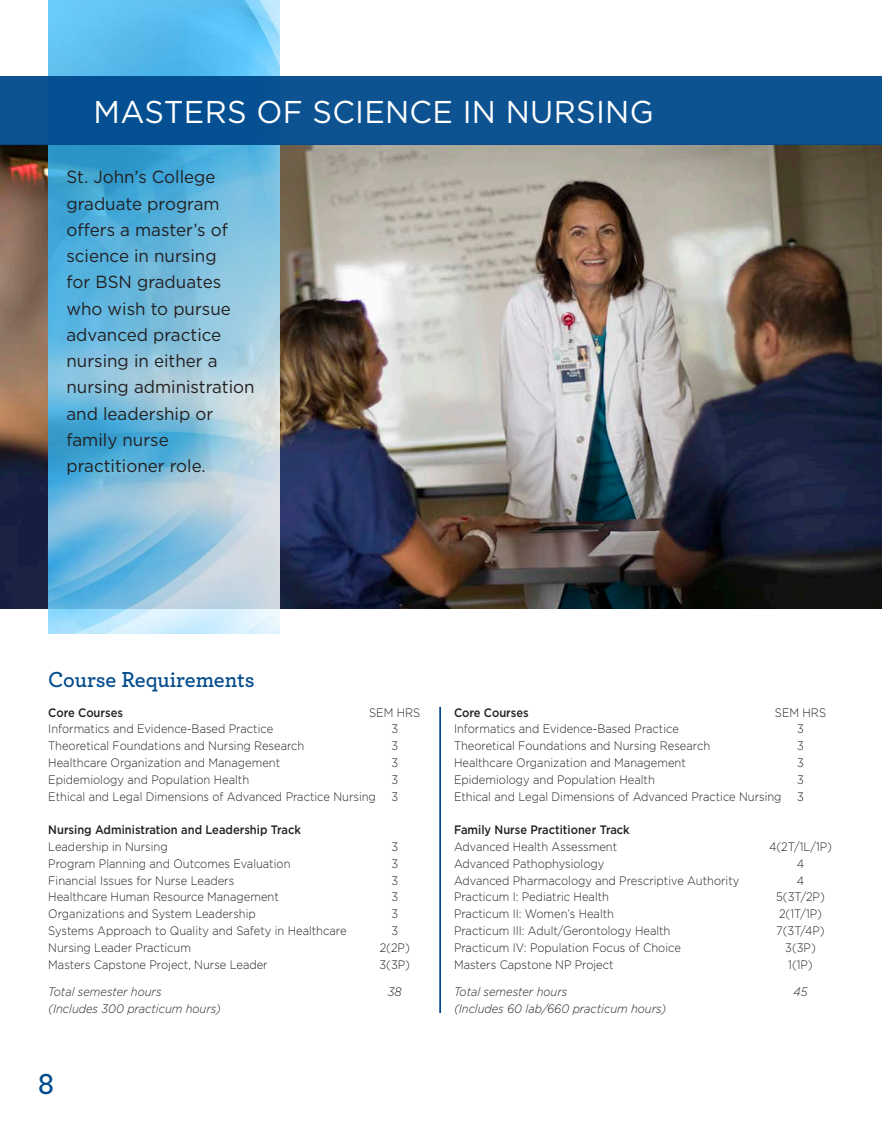
<style>
.page{position:relative;width:882px;height:1134px;background:#fff}
.page>*{position:absolute;margin:0;border:0;box-sizing:border-box;transform-origin:0 0}
.t1{font:31.5px "Gotham";letter-spacing:.01em;color:#fff}
.t2{font:600 31.5px "Archer";color:#004a8d}
.t3{font:600 22.75px "Archer";color:#004a8d}
.t4{font:17.5px/26.2px "Gotham";color:#231f20}
.t5{font:300 12.25px "Gotham";color:#231f20;scale:.91 1}
.t6{font:italic 300 12.25px "Gotham";color:#231f20;scale:.91 1}
.t7{font:500 12.25px "Gotham";color:#231f20;scale:.91 1}
</style>
<div class="page">
<img style="left:0;top:145px;width:882px;height:464px">
<img style="left:48px;top:0;width:232px;height:634px">
<div style="left:0;top:76px;width:882px;height:69px;background:#0d5392"></div>
<hr style="left:439px;top:707px;width:2px;height:306px;background:#004a8d">
<p class="t1" style="left:94px;top:92px;width:562px">MASTERS OF SCIENCE IN NURSING</p>
<p class="t4" style="left:66px;top:164px;width:151px">St. John’s College</p>
<p class="t4" style="left:66px;top:190px;width:155px">graduate program</p>
<p class="t4" style="left:66px;top:216px;width:163px">offers a master’s of</p>
<p class="t4" style="left:66px;top:242px;width:152px">science in nursing</p>
<p class="t4" style="left:66px;top:269px;width:156px">for BSN graduates</p>
<p class="t4" style="left:66px;top:295px;width:166px">who wish to pursue advanced practice</p>
<p class="t4" style="left:66px;top:347px;width:153px">nursing in either a</p>
<p class="t4" style="left:66px;top:374px;width:190px">nursing administration and leadership or</p>
<p class="t4" style="left:66px;top:426px;width:104px">family nurse</p>
<p class="t4" style="left:66px;top:452px;width:141px">practitioner role.</p>
<p class="t3" style="left:48px;top:663px;width:208px">Course Requirements</p>
<p class="t7" style="left:48px;top:704px;width:84px">Core Courses</p>
<p class="t5" style="left:369px;top:705px;width:58px">SEM HRS</p>
<p class="t5" style="left:48px;top:721px;width:249px">Informatics and Evidence-Based Practice</p>
<p class="t5" style="left:391px;top:721px;width:9px">3</p>
<p class="t5" style="left:48px;top:738px;width:283px">Theoretical Foundations and Nursing Research</p>
<p class="t5" style="left:391px;top:738px;width:9px">3</p>
<p class="t5" style="left:48px;top:755px;width:256px">Healthcare Organization and Management</p>
<p class="t5" style="left:391px;top:755px;width:9px">3</p>
<p class="t5" style="left:48px;top:772px;width:222px">Epidemiology and Population Health</p>
<p class="t5" style="left:391px;top:772px;width:9px">3</p>
<p class="t5" style="left:48px;top:789px;width:362px">Ethical and Legal Dimensions of Advanced Practice Nursing</p>
<p class="t5" style="left:391px;top:789px;width:9px">3</p>
<p class="t7" style="left:48px;top:822px;width:279px">Nursing Administration and Leadership Track</p>
<p class="t5" style="left:48px;top:839px;width:133px">Leadership in Nursing</p>
<p class="t5" style="left:391px;top:839px;width:9px">3</p>
<p class="t5" style="left:48px;top:856px;width:268px">Program Planning and Outcomes Evaluation</p>
<p class="t5" style="left:391px;top:856px;width:9px">3</p>
<p class="t5" style="left:48px;top:873px;width:206px">Financial Issues for Nurse Leaders</p>
<p class="t5" style="left:391px;top:873px;width:9px">3</p>
<p class="t5" style="left:48px;top:889px;width:255px">Healthcare Human Resource Management</p>
<p class="t5" style="left:391px;top:889px;width:9px">3</p>
<p class="t5" style="left:48px;top:906px;width:230px">Organizations and System Leadership</p>
<p class="t5" style="left:391px;top:906px;width:9px">3</p>
<p class="t5" style="left:48px;top:923px;width:329px">Systems Approach to Quality and Safety in Healthcare</p>
<p class="t5" style="left:391px;top:923px;width:9px">3</p>
<p class="t5" style="left:48px;top:940px;width:158px">Nursing Leader Practicum</p>
<p class="t5" style="left:380px;top:940px;width:35px">2(2P)</p>
<p class="t5" style="left:48px;top:957px;width:243px">Masters Capstone Project, Nurse Leader</p>
<p class="t5" style="left:379px;top:957px;width:35px">3(3P)</p>
<p class="t6" style="left:48px;top:984px;width:126px">Total semester hours</p>
<p class="t6" style="left:388px;top:984px;width:17px">38</p>
<p class="t6" style="left:48px;top:1001px;width:191px">(Includes 300 practicum hours)</p>
<p class="t2" style="left:38px;top:1060px;width:17px">8</p>
<p class="t7" style="left:454px;top:704px;width:84px">Core Courses</p>
<p class="t5" style="left:775px;top:705px;width:58px">SEM HRS</p>
<p class="t5" style="left:454px;top:721px;width:249px">Informatics and Evidence-Based Practice</p>
<p class="t5" style="left:797px;top:721px;width:9px">3</p>
<p class="t5" style="left:454px;top:738px;width:283px">Theoretical Foundations and Nursing Research</p>
<p class="t5" style="left:797px;top:738px;width:9px">3</p>
<p class="t5" style="left:454px;top:755px;width:256px">Healthcare Organization and Management</p>
<p class="t5" style="left:797px;top:755px;width:9px">3</p>
<p class="t5" style="left:454px;top:772px;width:222px">Epidemiology and Population Health</p>
<p class="t5" style="left:797px;top:772px;width:9px">3</p>
<p class="t5" style="left:454px;top:789px;width:362px">Ethical and Legal Dimensions of Advanced Practice Nursing</p>
<p class="t5" style="left:797px;top:789px;width:9px">3</p>
<p class="t7" style="left:454px;top:822px;width:195px">Family Nurse Practitioner Track</p>
<p class="t5" style="left:454px;top:839px;width:181px">Advanced Health Assessment</p>
<p class="t5" style="left:769px;top:839px;width:71px">4(2T/1L/1P)</p>
<p class="t5" style="left:454px;top:856px;width:167px">Advanced Pathophysiology</p>
<p class="t5" style="left:797px;top:856px;width:10px">4</p>
<p class="t5" style="left:454px;top:873px;width:315px">Advanced Pharmacology and Prescriptive Authority</p>
<p class="t5" style="left:797px;top:873px;width:10px">4</p>
<p class="t5" style="left:454px;top:889px;width:172px">Practicum I: Pediatric Health</p>
<p class="t5" style="left:776px;top:889px;width:55px">5(3T/2P)</p>
<p class="t5" style="left:454px;top:906px;width:177px">Practicum II: Women’s Health</p>
<p class="t5" style="left:779px;top:906px;width:49px">2(1T/1P)</p>
<p class="t5" style="left:454px;top:923px;width:239px">Practicum III: Adult/Gerontology Health</p>
<p class="t5" style="left:776px;top:923px;width:55px">7(3T/4P)</p>
<p class="t5" style="left:454px;top:940px;width:251px">Practicum IV: Population Focus of Choice</p>
<p class="t5" style="left:785px;top:940px;width:35px">3(3P)</p>
<p class="t5" style="left:454px;top:957px;width:177px">Masters Capstone NP Project</p>
<p class="t5" style="left:788px;top:957px;width:28px">1(1P)</p>
<p class="t6" style="left:454px;top:984px;width:126px">Total semester hours</p>
<p class="t6" style="left:794px;top:984px;width:17px">45</p>
<p class="t6" style="left:454px;top:1001px;width:235px">(Includes 60 lab/660 practicum hours)</p>
</div>
